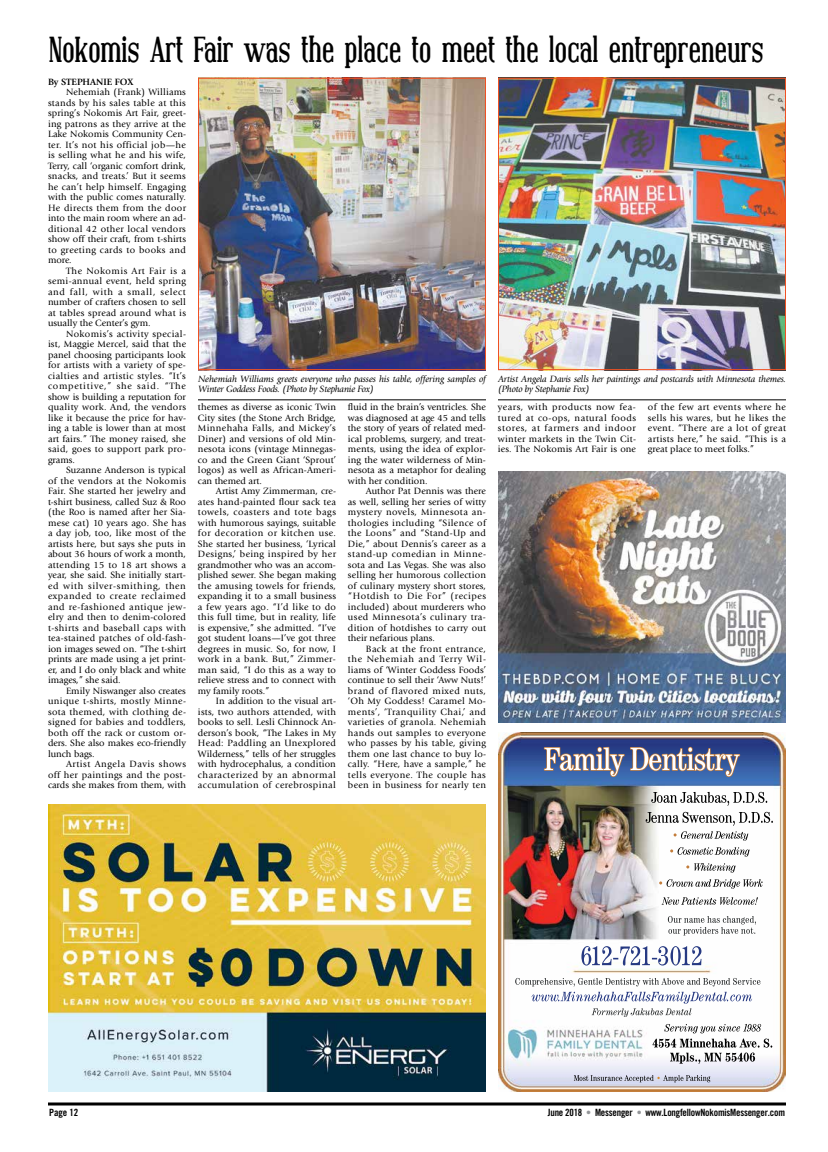
<style>
.page{position:relative;width:828px;height:1152px;background:#fff}
.page>*{position:absolute;margin:0;border:0;box-sizing:border-box;transform-origin:0 0}
.t1{font:700 36px "Covington Cond";letter-spacing:-.03em;color:#000}
.t2{font:10px "Trade Gothic LT Std Bd Cn 20";letter-spacing:-.02em;color:#000}
.t3{font:9.5px/10.5px "Giovanni Std";letter-spacing:.01em;color:#000;text-align:justify}
.t4{font:italic 9.5px/10.5px "Giovanni Std";letter-spacing:-.01em;color:#000}
.t5{font:700 9.5px "Giovanni Std";color:#000}
.s1{color:#939598}
</style>
<div class="page">
<svg style="left:48px;top:1102px;width:738px;height:4px"></svg>
<img style="left:498px;top:471px;width:288px;height:252px">
<img style="left:498px;top:732px;width:288px;height:360px">
<img style="left:559px;top:747px;width:134px;height:24px">
<img style="left:48px;top:804px;width:438px;height:288px">
<img style="left:200px;top:80px;width:284px;height:288px">
<div style="left:198px;top:78px;width:288px;height:292px;border:1px solid #f05123"></div>
<img style="left:500px;top:80px;width:284px;height:288px">
<div style="left:498px;top:78px;width:288px;height:292px;border:1px solid #f05123"></div>
<hr style="left:198px;top:399px;width:288px;height:1px;background:#000">
<hr style="left:498px;top:399px;width:288px;height:1px;background:#000">
<h1 class="t1" style="left:48px;top:32px;width:718px">Nokomis Art Fair was the place to meet the local entrepreneurs</h1>
<p class="t5" style="left:48px;top:76px;width:87px">By STEPHANIE FOX</p>
<p class="t3" style="left:48px;top:87px;width:140px;text-indent:18px">Nehemiah (Frank) Williams stands by his sales table at this spring’s Nokomis Art Fair, greet&shy;ing patrons as they arrive at the Lake Nokomis Community Cen&shy;ter. It’s not his official job—he is selling what he and his wife, Terry, call ‘organic comfort drink, snacks, and treats.’ But it seems he can’t help himself. Engaging with the public comes naturally.<br>He directs them from the door into the main room where an ad&shy;ditional 42 other local vendors show off their craft, from t-shirts to greeting cards to books and more.</p>
<p class="t3" style="left:48px;top:266px;width:140px;text-indent:18px">The Nokomis Art Fair is a semi-annual event, held spring and fall, with a small, select number of crafters chosen to sell at tables spread around what is usually the Center’s gym.</p>
<p class="t3" style="left:48px;top:329px;width:140px;text-indent:18px">Nokomis’s activity special&shy;ist, Maggie Mercel, said that the panel choosing participants look for artists with a variety of spe&shy;cialties and artistic styles. “It’s competitive,” she said. “The show is building a reputation for quality work. And, the vendors like it because the price for hav&shy;ing a table is lower than at most art fairs.” The money raised, she said, goes to support park pro&shy;grams.</p>
<p class="t3" style="left:48px;top:465px;width:140px;text-indent:18px">Suzanne Anderson is typical of the vendors at the Nokomis Fair. She started her jewelry and t-shirt business, called Suz &amp; Roo (the Roo is named after her Sia&shy;mese cat) 10 years ago. She has a day job, too, like most of the artists here, but says she puts in about 36 hours of work a month, attending 15 to 18 art shows a year, she said. She initially start&shy;ed with silver-smithing, then expanded to create reclaimed and re-fashioned antique jew&shy;elry and then to denim-colored t-shirts and baseball caps with tea-stained patches of old-fash&shy;ion images sewed on. “The t-shirt prints are made using a jet print&shy;er, and I do only black and white images,” she said.</p>
<p class="t3" style="left:48px;top:686px;width:140px;text-indent:18px">Emily Niswanger also creates unique t-shirts, mostly Minne&shy;sota themed, with clothing de&shy;signed for babies and toddlers, both off the rack or custom or&shy;ders. She also makes eco-friendly lunch bags.</p>
<p class="t3" style="left:48px;top:759px;width:140px;text-indent:18px">Artist Angela Davis shows off her paintings and the post&shy;cards she makes from them, with</p>
<p class="t4" style="left:198px;top:374px;width:290px">Nehemiah Williams greets everyone who passes his table, offering samples of<br>Winter Goddess Foods. (Photo by Stephanie Fox)</p>
<p class="t4" style="left:498px;top:374px;width:290px">Artist Angela Davis sells her paintings and postcards with Minnesota themes. (Photo by Stephanie Fox)</p>
<p class="t3" style="left:498px;top:402px;width:140px">years, with products now fea&shy;tured at co-ops, natural foods stores, at farmers and indoor winter markets in the Twin Cit&shy;ies. The Nokomis Art Fair is one</p>
<p class="t3" style="left:648px;top:402px;width:140px">of the few art events where he sells his wares, but he likes the event. “There are a lot of great artists here,” he said. “This is a great place to meet folks.”</p>
<p class="t3" style="left:348px;top:402px;width:140px">fluid in the brain’s ventricles. She was diagnosed at age 45 and tells the story of years of related med&shy;ical problems, surgery, and treat&shy;ments, using the idea of explor&shy;ing the water wilderness of Min&shy;nesota as a metaphor for dealing with her condition.</p>
<p class="t3" style="left:348px;top:486px;width:140px;text-indent:18px">Author Pat Dennis was there as well, selling her series of witty mystery novels, Minnesota an&shy;thologies including “Silence of the Loons” and “Stand-Up and Die,” about Dennis’s career as a stand-up comedian in Minne&shy;sota and Las Vegas. She was also selling her humorous collection of culinary mystery short stores, “Hotdish to Die For” (recipes included) about murderers who used Minnesota’s culinary tra&shy;dition of hotdishes to carry out their nefarious plans.</p>
<p class="t3" style="left:348px;top:643px;width:140px;text-indent:18px">Back at the front entrance, the Nehemiah and Terry Wil&shy;liams of ‘Winter Goddess Foods’ continue to sell their ‘Aww Nuts!’ brand of flavored mixed nuts, ‘Oh My Goddess! Caramel Mo&shy;ments’, ‘Tranquility Chai,’ and varieties of granola. Nehemiah hands out samples to everyone who passes by his table, giving them one last chance to buy lo&shy;cally. “Here, have a sample,” he tells everyone. The couple has been in business for nearly ten</p>
<p class="t3" style="left:198px;top:402px;width:140px">themes as diverse as iconic Twin City sites (the Stone Arch Bridge, Minnehaha Falls, and Mickey’s Diner) and versions of old Min&shy;nesota icons (vintage Minnegas&shy;co and the Green Giant ‘Sprout’ logos) as well as African-Ameri&shy;can themed art.</p>
<p class="t3" style="left:198px;top:486px;width:140px;text-indent:18px">Artist Amy Zimmerman, cre&shy;ates hand-painted flour sack tea towels, coasters and tote bags with humorous sayings, suitable for decoration or kitchen use.<br>She started her business, ‘Lyrical Designs,’ being inspired by her grandmother who was an accom&shy;plished sewer. She began making the amusing towels for friends, expanding it to a small business a few years ago. “I’d like to do this full time, but in reality, life is expensive,” she admitted. “I’ve got student loans—I’ve got three degrees in music. So, for now, I work in a bank. But,” Zimmer&shy;man said, “I do this as a way to relieve stress and to connect with my family roots.”</p>
<p class="t3" style="left:198px;top:696px;width:140px;text-indent:18px">In addition to the visual art&shy;ists, two authors attended, with books to sell. Lesli Chinnock An&shy;derson’s book, “The Lakes in My Head: Paddling an Unexplored Wilderness,” tells of her struggles with hydrocephalus, a condition characterized by an abnormal accumulation of cerebrospinal</p>
<p class="t2" style="left:49px;top:1107px;width:31px">Page 12</p>
<p class="t2" style="left:548px;top:1107px;width:239px">June 2018 <span class="s1">•</span> Messenger <span class="s1">•</span> www.LongfellowNokomisMessenger.com</p>
</div>
